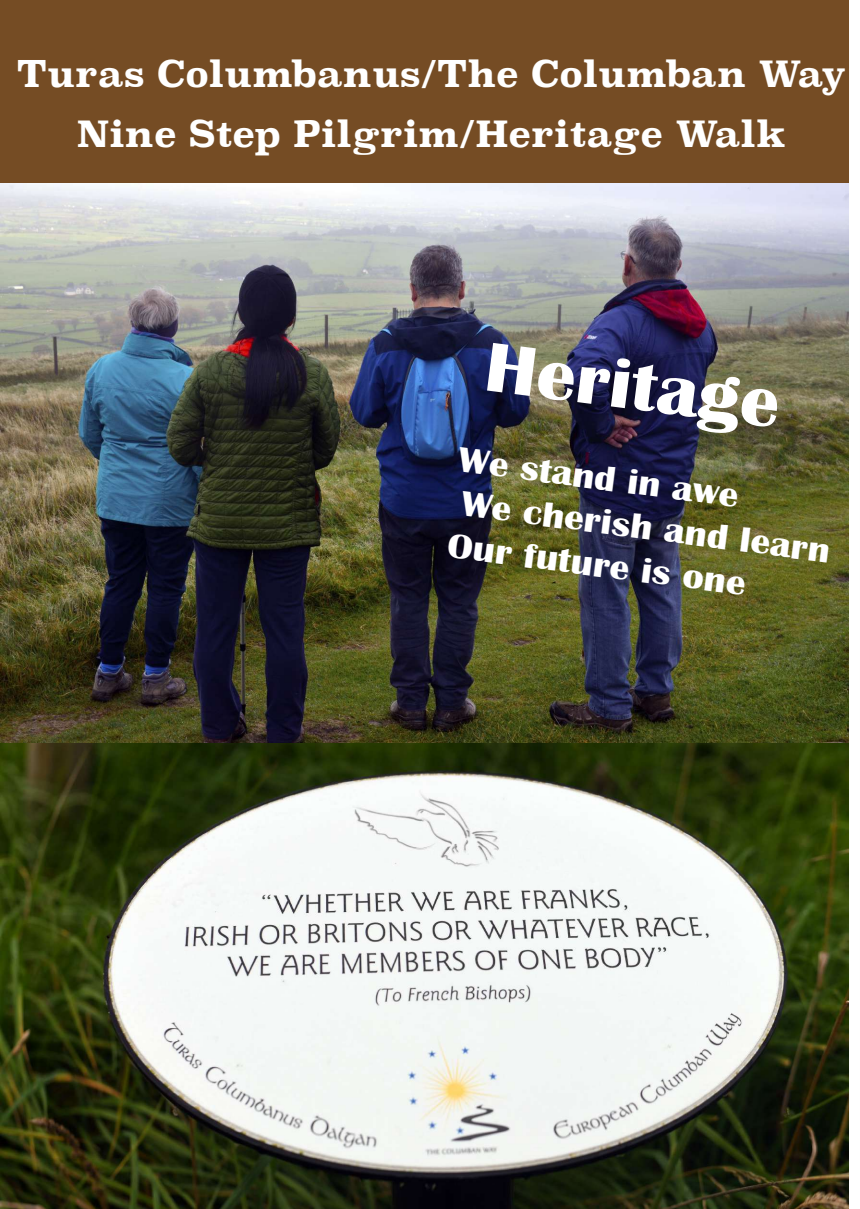
<style>
.page{position:relative;width:860px;height:1209px;background:#fff}
.page>*{position:absolute;margin:0;border:0;box-sizing:border-box;transform-origin:0 0}
.t1{font:700 72px "Britannic";color:#fff;scale:1.1 1}
.t2{font:700 36px/60.5px "Superclarendon";color:#fff;text-align:center}
.t3{font:700 36px/43.2px "Britannic";color:#fff;scale:1.1 1}
.t4{font:700 33.9px/40.8px "Britannic";color:#fff;scale:1.1 1}
</style>
<div class="page">
<div style="left:0;top:0;width:849px;height:183px;background:#754c24"></div>
<img style="left:0;top:183px;width:849px;height:1026px">
<p class="t2" style="left:17px;top:43px;width:831px">Turas Columbanus/The Columban Way<br>Nine Step Pilgrim/Heritage Walk</p>
<h1 class="t1" style="left:490px;top:331px;width:271px;rotate:7deg">Heritage</h1>
<p class="t3" style="left:461px;top:438px;width:347px;rotate:7deg">We stand in awe<br>We cherish and learn<br>Our future is one</p>
<p class="t4" style="left:502px;top:352px;width:236px;rotate:8deg">the Way tells us</p>
<p class="t4" style="left:471px;top:429px;width:334px;rotate:8deg">walk alone.<br>There is that peaceful<br>Prsence with us.</p>
</div>
